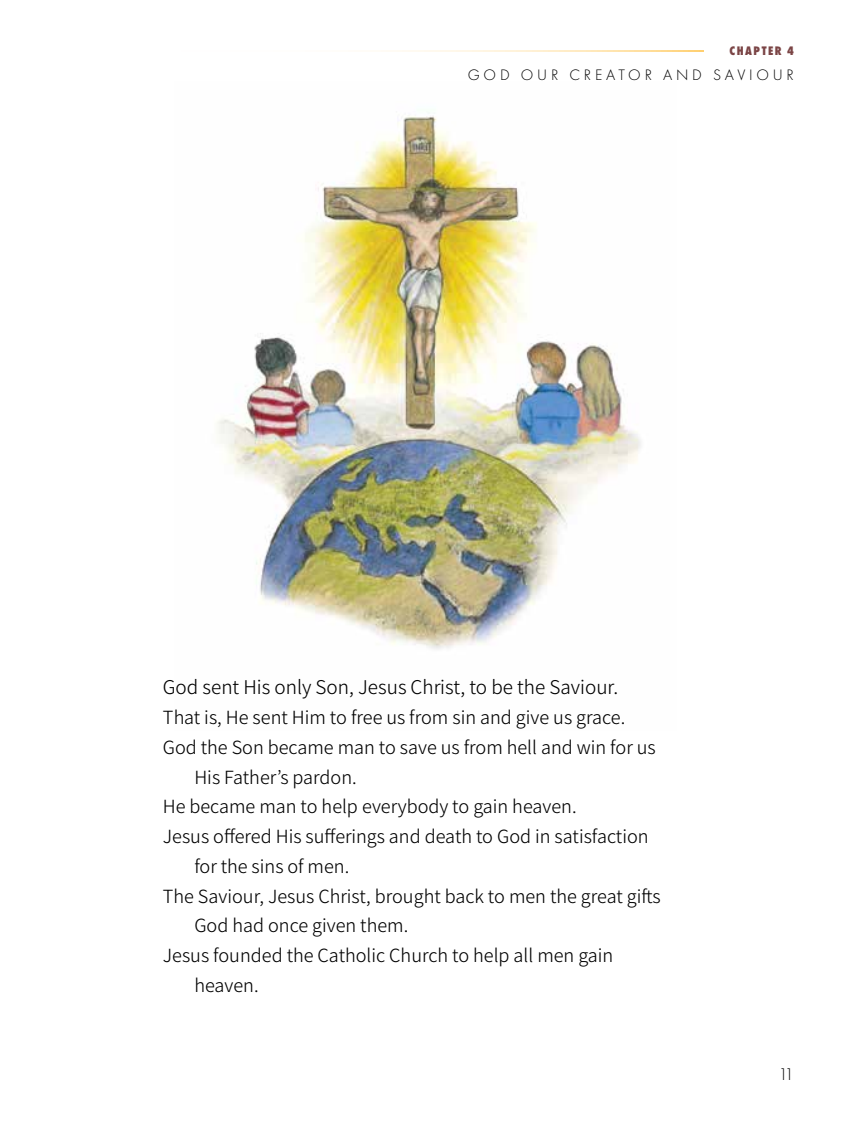
<style>
.page{position:relative;width:851px;height:1134px;background:#fff}
.page>*{position:absolute;margin:0;border:0;box-sizing:border-box;transform-origin:0 0}
.t1{font:21px "Source Sans Variable";color:#000}
.t2{font:20.12px "Source Sans Variable";color:#000}
.t3{font:300 17.5px "Futura PT";color:#000}
.t4{font:300 15.75px "Futura PT";letter-spacing:.24em;color:#000}
.t5{font:800 12.78px "Futura PT Cond";letter-spacing:.11em;color:#7b4546}
</style>
<div class="page">
<hr style="left:0;top:50px;width:704px;height:1px;background:#fc6">
<img style="left:217px;top:116px;width:424px;height:533px">
<p class="t5" style="left:729px;top:43px;width:66px">CHAPTER 4</p>
<p class="t4" style="left:467px;top:66px;width:328px">GOD OUR CREATOR AND SAVIOUR</p>
<p class="t1" style="left:163px;top:675px;width:457px">God sent His only Son, Jesus Christ, to be the Saviour.</p>
<p class="t2" style="left:163px;top:705px;width:464px">That is, He sent Him to free us from sin and give us grace.</p>
<p class="t2" style="left:163px;top:735px;width:494px">God the Son became man to save us from hell and win for us</p>
<p class="t2" style="left:194px;top:765px;width:164px">His Father’s pardon.</p>
<p class="t2" style="left:163px;top:794px;width:415px">He became man to help everybody to gain heaven.</p>
<p class="t2" style="left:163px;top:824px;width:487px">Jesus offered His sufferings and death to God in satisfaction</p>
<p class="t2" style="left:194px;top:854px;width:156px">for the sins of men.</p>
<p class="t2" style="left:163px;top:884px;width:499px">The Saviour, Jesus Christ, brought back to men the great gifts</p>
<p class="t2" style="left:194px;top:913px;width:215px">God had once given them.</p>
<p class="t2" style="left:163px;top:943px;width:452px">Jesus founded the Catholic Church to help all men gain</p>
<p class="t2" style="left:194px;top:973px;width:66px">heaven.</p>
<p class="t3" style="left:778px;top:1064px;width:17px">11</p>
</div>
